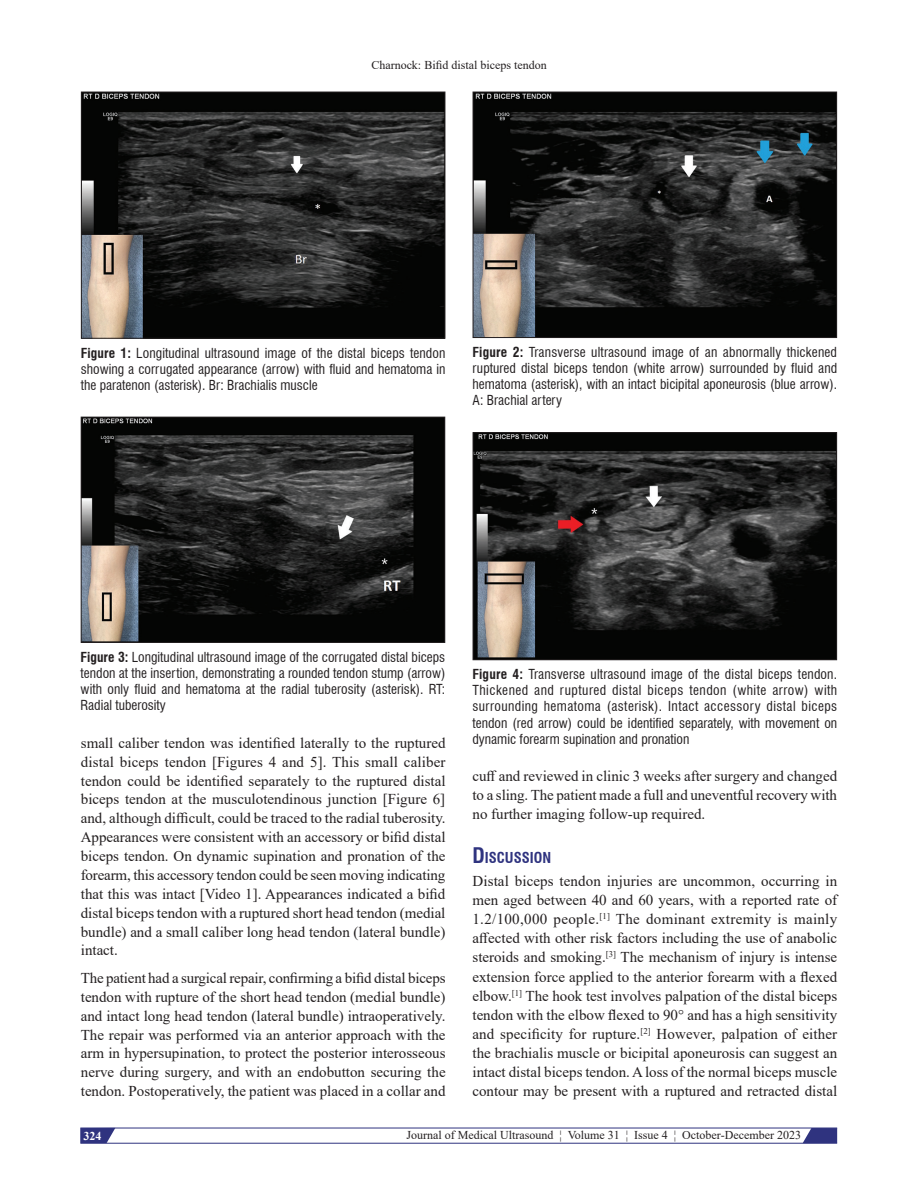
<style>
.page{position:relative;width:918px;height:1188px;background:#fff}
.page>*{position:absolute;margin:0;border:0;box-sizing:border-box;transform-origin:0 0}
.TX{font:15px/18.9px "Times New Roman";color:#231f20;text-align:justify}
.t1{font:700 condensed 14.7px "Swiss 721 BT";color:#2f337f}
.FGC{font:condensed 13.5px/16.2px "Swiss 721 BT";color:#231f20;text-align:justify}
.t2{font:12px "Times New Roman";color:#231f20}
.t3{font:700 12px "Times New Roman";color:#fff}
.s1{font-weight:700}
.s2{font-size:21px}
</style>
<div class="page">
<svg style="left:80px;top:1128px;width:758px;height:16px"></svg>
<img style="left:83px;top:94px;width:360px;height:242px">
<div style="left:81px;top:92px;width:364px;height:246px;border:1px solid #231f20"></div>
<img style="left:475px;top:94px;width:360px;height:242px">
<div style="left:473px;top:92px;width:364px;height:246px;border:1px solid #231f20"></div>
<img style="left:475px;top:434px;width:360px;height:224px">
<div style="left:473px;top:432px;width:364px;height:228px;border:1px solid #231f20"></div>
<img style="left:83px;top:419px;width:360px;height:222px">
<div style="left:81px;top:417px;width:364px;height:226px;border:1px solid #231f20"></div>
<p class="t2" style="left:371px;top:56px;width:177px">Charnock: Bifid distal biceps tendon</p>
<p class="FGC" style="left:81px;top:345px;width:366px"><span class="s1">Figure 1:</span> Longitudinal ultrasound image of the distal biceps tendon showing a corrugated appearance (arrow) with fluid and hematoma in the paratenon (asterisk). Br: Brachialis muscle</p>
<p class="FGC" style="left:472px;top:344px;width:366px"><span class="s1">Figure 2:</span> Transverse ultrasound image of an abnormally thickened ruptured distal biceps tendon (white arrow) surrounded by fluid and hematoma (asterisk), with an intact bicipital aponeurosis (blue arrow).<br>A: Brachial artery</p>
<p class="FGC" style="left:81px;top:649px;width:366px"><span class="s1">Figure 3:</span> Longitudinal ultrasound image of the corrugated distal biceps tendon at the insertion, demonstrating a rounded tendon stump (arrow) with only fluid and hematoma at the radial tuberosity (asterisk). RT:<br>Radial tuberosity</p>
<p class="TX" style="left:81px;top:733px;width:366px">small caliber tendon was identified laterally to the ruptured distal biceps tendon [Figures 4 and 5]. This small caliber tendon could be identified separately to the ruptured distal biceps tendon at the musculotendinous junction [Figure 6] and, although difficult, could be traced to the radial tuberosity.<br>Appearances were consistent with an accessory or bifid distal biceps tendon. On dynamic supination and pronation of the forearm, this accessory tendon could be seen moving indicating that this was intact [Video 1]. Appearances indicated a bifid distal biceps tendon with a ruptured short head tendon (medial bundle) and a small caliber long head tendon (lateral bundle) intact.</p>
<p class="TX" style="left:81px;top:968px;width:366px">The patient had a surgical repair, confirming a bifid distal biceps tendon with rupture of the short head tendon (medial bundle) and intact long head tendon (lateral bundle) intraoperatively.<br>The repair was performed via an anterior approach with the arm in hypersupination, to protect the posterior interosseous nerve during surgery, and with an endobutton securing the tendon. Postoperatively, the patient was placed in a collar and</p>
<p class="FGC" style="left:472px;top:666px;width:366px"><span class="s1">Figure 4:</span> Transverse ultrasound image of the distal biceps tendon.<br>Thickened and ruptured distal biceps tendon (white arrow) with surrounding hematoma (asterisk). Intact accessory distal biceps tendon (red arrow) could be identified separately, with movement on dynamic forearm supination and pronation</p>
<p class="TX" style="left:472px;top:766px;width:366px">cuff and reviewed in clinic 3 weeks after surgery and changed to a sling. The patient made a full and uneventful recovery with no further imaging follow‑up required.</p>
<h1 class="t1" style="left:472px;top:849px;width:80px"><span class="s2">D</span>ISCUSSION</h1>
<p class="TX" style="left:472px;top:871px;width:366px">Distal biceps tendon injuries are uncommon, occurring in men aged between 40 and 60 years, with a reported rate of 1.2/100,000 people.<sup>[1]</sup> The dominant extremity is mainly affected with other risk factors including the use of anabolic steroids and smoking.<sup>[3]</sup> The mechanism of injury is intense extension force applied to the anterior forearm with a flexed elbow.<sup>[1]</sup> The hook test involves palpation of the distal biceps tendon with the elbow flexed to 90° and has a high sensitivity and specificity for rupture.<sup>[2]</sup> However, palpation of either the brachialis muscle or bicipital aponeurosis can suggest an intact distal biceps tendon. Aloss of the normal biceps muscle contour may be present with a ruptured and retracted distal</p>
<p class="t3" style="left:84px;top:1127px;width:19px">324</p>
<p class="t2" style="left:407px;top:1127px;width:396px">Journal of Medical Ultrasound ¦ Volume 31 ¦ Issue 4 ¦ October-December 2023</p>
</div>
